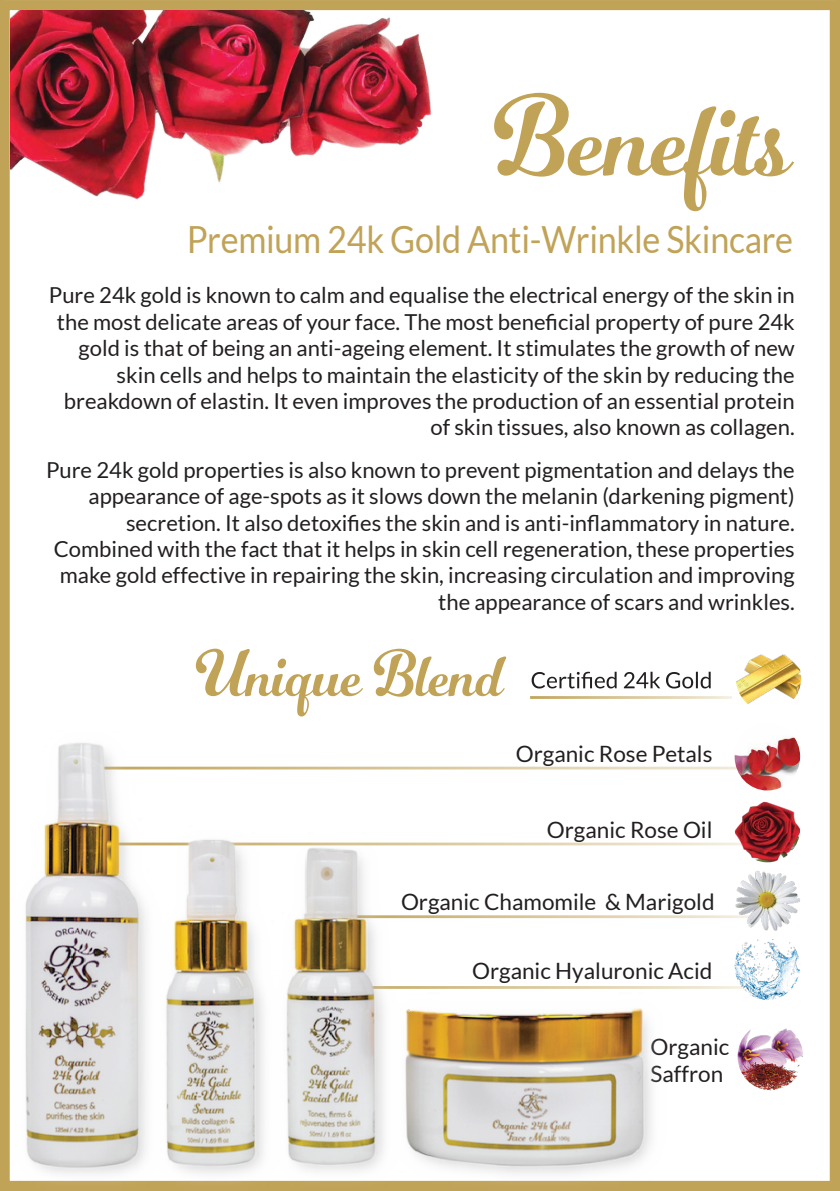
<style>
.page{position:relative;width:840px;height:1191px;background:#fff}
.page>*{position:absolute;margin:0;border:0;box-sizing:border-box;transform-origin:0 0}
.t1{font:120px "Number Five Smooth";letter-spacing:-.01em;color:#c1a358;scale:.93 1}
.t2{font:68.8px "Number Five Smooth";letter-spacing:-.01em;color:#c1a358;scale:.92 1}
.t3{font:37.4px "Lato";letter-spacing:-.01em;color:#c1a358;scale:.91 1}
.t4{font:22.6px/27px "Lato";color:#231f20}
.t5{font:22px/26.4px "Lato";color:#231f20;text-align:right}
</style>
<div class="page">
<div style="left:0;top:0;width:839px;height:1190px;border:10px solid #c1a358"></div>
<img style="left:11px;top:10px;width:437px;height:190px">
<hr style="left:92px;top:766px;width:684px;height:3px;background:#c1a358">
<hr style="left:109px;top:842px;width:638px;height:3px;background:#c1a358">
<hr style="left:315px;top:986px;width:428px;height:3px;background:#c1a358">
<hr style="left:530px;top:696px;width:201px;height:3px;background:#c1a358">
<hr style="left:339px;top:915px;width:410px;height:3px;background:#c1a358">
<img style="left:734px;top:736px;width:65px;height:54px">
<img style="left:734px;top:801px;width:65px;height:61px">
<img style="left:734px;top:871px;width:65px;height:59px">
<img style="left:734px;top:939px;width:65px;height:61px">
<img style="left:737px;top:1028px;width:65px;height:62px">
<img style="left:736px;top:654px;width:64px;height:50px">
<img style="left:824px;top:0;width:15px;height:202px">
<svg style="left:531px;top:671px;width:179px;height:17px"></svg>
<img style="left:0;top:723px;width:665px;height:468px">
<h1 class="t1" style="left:494px;top:63px;width:322px">Benefits</h1>
<h1 class="t1" style="left:688px;top:63px;width:173px">Ben</h1>
<h3 class="t3" style="left:186px;top:218px;width:667px">Premium 24k Gold Anti-Wrinkle Skincare</h3>
<p class="t5" style="left:49px;top:282px;width:747px">Pure 24k gold is known to calm and equalise the electrical energy of the skin in the most delicate areas of your face. The most beneficial property of pure 24k gold is that of being an anti-ageing element. It stimulates the growth of new skin cells and helps to maintain the elasticity of the skin by reducing the breakdown of elastin. It even improves the production of an essential protein of skin tissues, also known as collagen.</p>
<p class="t5" style="left:46px;top:456px;width:749px">Pure 24k gold properties is also known to prevent pigmentation and delays the appearance of age-spots as it slows down the melanin (darkening pigment) secretion. It also detoxifies the skin and is anti-inflammatory in nature.<br>Combined with the fact that it helps in skin cell regeneration, these properties make gold effective in repairing the skin, increasing circulation and improving the appearance of scars and wrinkles.</p>
<h2 class="t2" style="left:196px;top:632px;width:336px">Unique Blend</h2>
<p class="t4" style="left:515px;top:740px;width:198px">Organic Rose Petals</p>
<p class="t4" style="left:546px;top:816px;width:167px">Organic Rose Oil</p>
<p class="t4" style="left:401px;top:888px;width:315px">Organic Chamomile &amp; Marigold</p>
<p class="t4" style="left:472px;top:957px;width:242px">Organic Hyaluronic Acid</p>
<p class="t4" style="left:650px;top:1032px;width:80px">Organic<br>Saffron</p>
</div>
